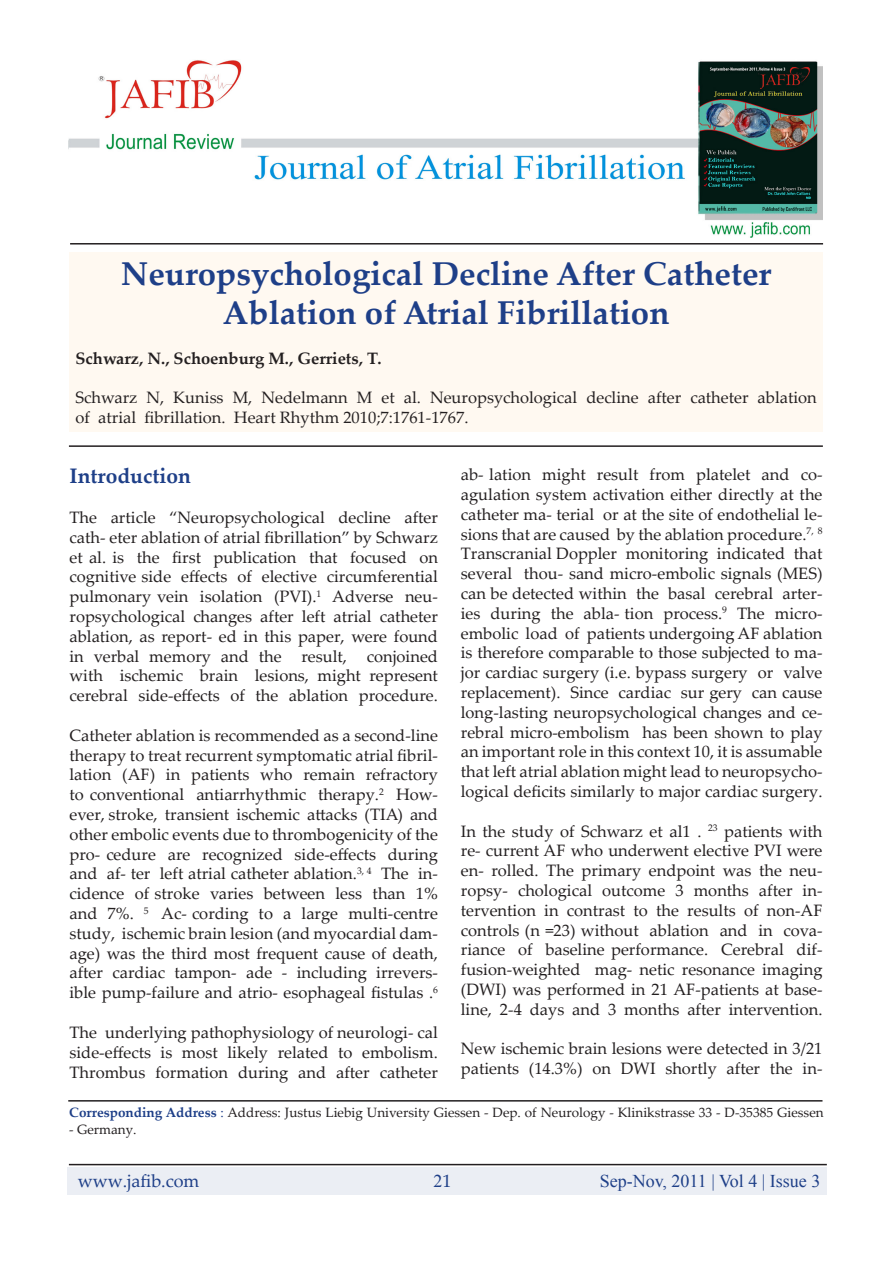
<style>
.page{position:relative;width:893px;height:1263px;background:#fff}
.page>*{position:absolute;margin:0;border:0;box-sizing:border-box;transform-origin:0 0}
.authors{font:700 33px "Palatino Linotype";color:#1e3f88}
.sectionheader{font:700 21px "Palatino Linotype";color:#1e3f88}
.pgheader{font:18px "Times New Roman";color:#1e3f88}
.pgheader-2{font:18px "Palatino Linotype";color:#1e3f88}
.body{font:16.5px/19.8px "Palatino Linotype";color:#231f20;text-align:justify}
.authors-2{font:16.5px/19.8px "Palatino Linotype";color:#231f20}
.authors-3{font:700 16.5px "Palatino Linotype";color:#231f20}
.body_small{font:13.5px "Palatino Linotype";color:#231f20}
.s1{font-weight:700;color:#1e3f88}
.s2{color:#1e3f88}
.s3{font-family:"Palatino Linotype"}
</style>
<div class="page">
<hr style="left:70px;top:243px;width:753px;height:2px;background:#231f20">
<hr style="left:69px;top:1164px;width:758px;height:1px;background:#231f20">
<hr style="left:68px;top:1100px;width:754px;height:1px;background:#231f20">
<div style="left:70px;top:252px;width:753px;height:180px;background:#fff9f1"></div>
<div style="left:67px;top:1167px;width:760px;height:27px;background:#ebeef4"></div>
<hr style="left:69px;top:445px;width:754px;height:2px;background:#231f20">
<img style="left:68px;top:60px;width:754px;height:177px">
<p class="authors" style="left:121px;top:250px;width:652px">Neuropsychological Decline After Catheter</p>
<p class="authors" style="left:223px;top:289px;width:448px">Ablation of Atrial Fibrillation</p>
<p class="authors-3" style="left:76px;top:346px;width:307px">Schwarz, N., Schoenburg M., Gerriets, T.</p>
<p class="authors-2" style="left:76px;top:387px;width:743px">Schwarz N, Kuniss M, Nedelmann M et al. Neuropsychological decline after catheter ablation of atrial fibrillation. Heart Rhythm 2010;7:1761-1767.</p>
<p class="body" style="left:461px;top:464px;width:363px">ab- lation might result from platelet and co&shy;agulation system activation either directly at the catheter ma- terial or at the site of endothelial le&shy;sions that are caused by the ablation procedure.<sup>7,</sup> <sup>8<br></sup>Transcranial Doppler monitoring indicated that several thou- sand micro-embolic signals (MES) can be detected within the basal cerebral arter&shy;ies during the abla- tion process.<sup>9</sup> The micro&shy;embolic load of patients undergoing AF ablation is therefore comparable to those subjected to ma&shy;jor cardiac surgery (i.e. bypass surgery or valve replacement). Since cardiac sur gery can cause long-lasting neuropsychological changes and ce&shy;rebral micro-embolism has been shown to play an important role in this context 10, it is assumable that left atrial ablation might lead to neuropsycho&shy;logical deficits similarly to major cardiac surgery.</p>
<p class="body" style="left:461px;top:820px;width:363px">In the study of Schwarz et al1 . <sup>23</sup> patients with re- current AF who underwent elective PVI were en- rolled. The primary endpoint was the neu&shy;ropsy- chological outcome 3 months after in&shy;tervention in contrast to the results of non-AF controls (n =23) without ablation and in cova&shy;riance of baseline performance. Cerebral dif&shy;fusion-weighted mag- netic resonance imaging (DWI) was performed in 21 AF-patients at base&shy;line, 2-4 days and 3 months after intervention.</p>
<p class="body" style="left:461px;top:1038px;width:363px">New ischemic brain lesions were detected in 3/21 patients (14.3%) on DWI shortly after the in-</p>
<p class="body_small" style="left:69px;top:1103px;width:756px"><span class="s1">Corresponding Address</span> <span class="s2">:</span> Address: Justus Liebig University Giessen - Dep. of Neurology - Klinikstrasse 33 - D-35385 Giessen</p>
<p class="body_small" style="left:69px;top:1119px;width:69px">- Germany.</p>
<p class="sectionheader" style="left:70px;top:461px;width:123px">Introduction</p>
<p class="body" style="left:70px;top:507px;width:370px">The article “Neuropsychological decline after cath- eter ablation of atrial fibrillation” by Schwarz et al. is the first publication that focused on cognitive side effects of elective circumferential pulmonary vein isolation (PVI).<sup>1</sup> Adverse neu&shy;ropsychological changes after left atrial catheter ablation, as report- ed in this paper, were found in verbal memory and the result, conjoined with ischemic brain lesions, might represent cerebral side-effects of the ablation procedure.</p>
<p class="body" style="left:70px;top:725px;width:370px">Catheter ablation is recommended as a second-line therapy to treat recurrent symptomatic atrial fibril&shy;lation (AF) in patients who remain refractory to conventional antiarrhythmic therapy.<sup>2</sup> How&shy;ever, stroke, transient ischemic attacks (TIA) and other embolic events due to thrombogenicity of the pro- cedure are recognized side-effects during and af- ter left atrial catheter ablation.<sup>3,</sup> <sup>4</sup> The in&shy;cidence of stroke varies between less than 1% and 7%. <sup>5</sup> Ac- cording to a large multi-centre study, ischemic brain lesion (and myocardial dam&shy;age) was the third most frequent cause of death, after cardiac tampon- ade - including irrevers&shy;ible pump-failure and atrio- esophageal fistulas .<sup>6</sup></p>
<p class="body" style="left:70px;top:1022px;width:370px">The underlying pathophysiology of neurologi- cal side-effects is most likely related to embolism.<br>Thrombus formation during and after catheter</p>
<p class="pgheader-2" style="left:78px;top:1168px;width:123px">www.jafib.com</p>
<p class="pgheader" style="left:433px;top:1169px;width:19px">2<span class="s3">1</span></p>
<p class="pgheader" style="left:600px;top:1169px;width:222px">Sep-Nov, 2011 | Vol 4 | Issue 3</p>
</div>
